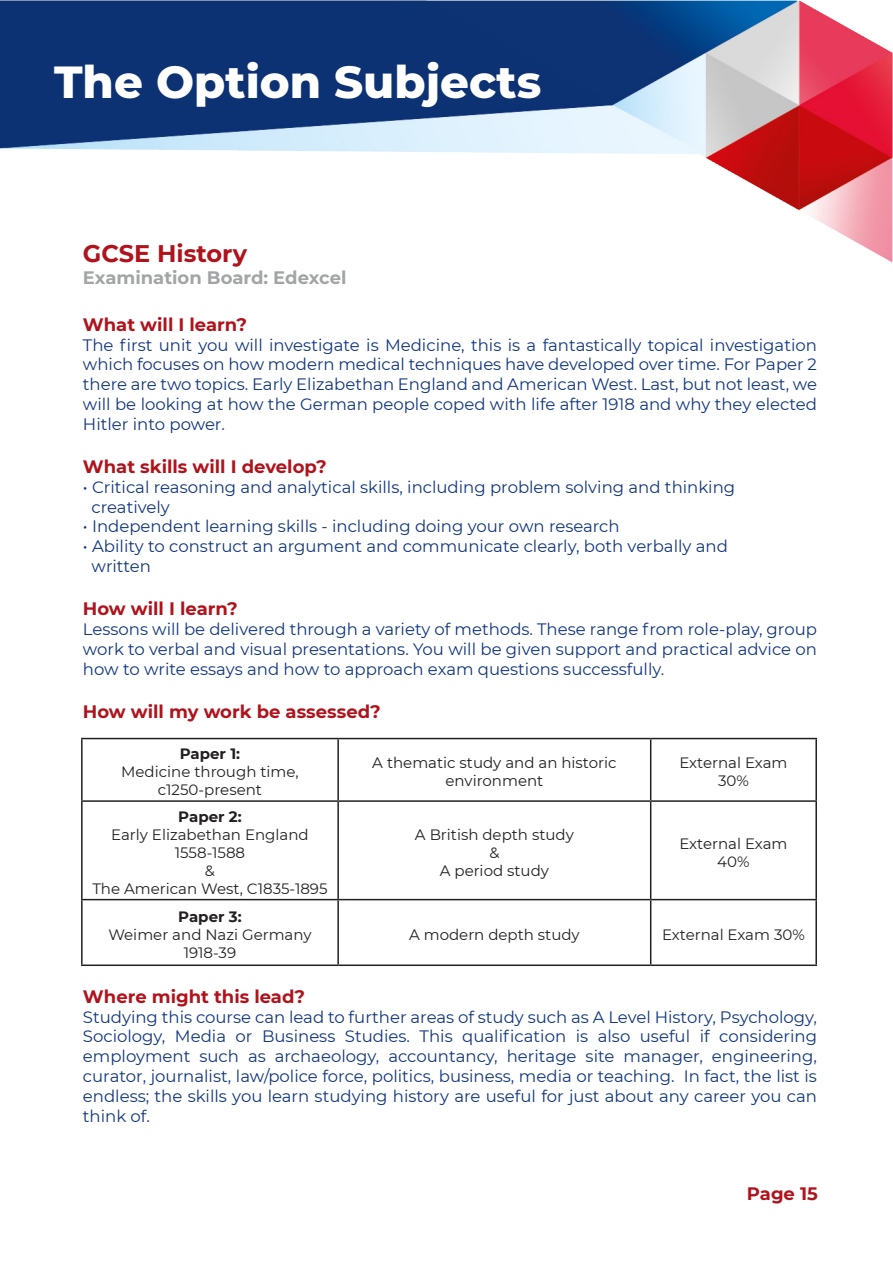
<style>
.page{position:relative;width:893px;height:1263px;background:#fff}
.page>*{position:absolute;margin:0;border:0;box-sizing:border-box;transform-origin:0 0}
.t1{font:800 45px "Montserrat";color:#fff}
.t2{font:700 24px "Montserrat";color:#b0131c}
.t3{font:700 18px "Montserrat";color:#b0131c}
.t4{font:700 18px "Montserrat";color:#a2a4a5}
.t5{font:16.5px/19.8px "Montserrat";color:#11367e;text-align:justify}
.t6{font:15px/18px "Montserrat";color:#231f20;text-align:center}
.t7{font:700 15px "Montserrat";color:#231f20}
</style>
<div class="page">
<img style="left:0;top:0;width:893px;height:263px">
<hr style="left:81px;top:738px;width:257px;height:1px;background:#231f20">
<hr style="left:81px;top:739px;width:2px;height:61px;background:#231f20">
<hr style="left:338px;top:738px;width:313px;height:1px;background:#231f20">
<hr style="left:337px;top:739px;width:2px;height:61px;background:#231f20">
<hr style="left:651px;top:738px;width:166px;height:1px;background:#231f20">
<hr style="left:650px;top:739px;width:1px;height:61px;background:#231f20">
<hr style="left:815px;top:739px;width:2px;height:61px;background:#231f20">
<hr style="left:81px;top:800px;width:257px;height:2px;background:#231f20">
<hr style="left:81px;top:802px;width:2px;height:97px;background:#231f20">
<hr style="left:338px;top:800px;width:313px;height:2px;background:#231f20">
<hr style="left:337px;top:802px;width:2px;height:97px;background:#231f20">
<hr style="left:651px;top:800px;width:166px;height:2px;background:#231f20">
<hr style="left:650px;top:802px;width:1px;height:97px;background:#231f20">
<hr style="left:815px;top:802px;width:2px;height:97px;background:#231f20">
<hr style="left:81px;top:899px;width:257px;height:1px;background:#231f20">
<hr style="left:81px;top:900px;width:2px;height:64px;background:#231f20">
<hr style="left:338px;top:899px;width:313px;height:1px;background:#231f20">
<hr style="left:337px;top:900px;width:2px;height:64px;background:#231f20">
<hr style="left:651px;top:899px;width:166px;height:1px;background:#231f20">
<hr style="left:650px;top:900px;width:1px;height:64px;background:#231f20">
<hr style="left:815px;top:900px;width:2px;height:64px;background:#231f20">
<hr style="left:81px;top:964px;width:257px;height:2px;background:#231f20">
<hr style="left:338px;top:964px;width:313px;height:2px;background:#231f20">
<hr style="left:651px;top:964px;width:166px;height:2px;background:#231f20">
<p class="t1" style="left:54px;top:49px;width:489px">The Option Subjects</p>
<p class="t2" style="left:83px;top:237px;width:166px">GCSE History</p>
<p class="t4" style="left:83px;top:265px;width:265px">Examination Board: Edexcel</p>
<p class="t3" style="left:83px;top:311px;width:166px">What will I learn?</p>
<p class="t5" style="left:83px;top:334px;width:736px">The first unit you will investigate is Medicine, this is a fantastically topical investigation which focuses on how modern medical techniques have developed over time. For Paper 2 there are two topics. Early Elizabethan England and American West. Last, but not least, we will be looking at how the German people coped with life after 1918 and why they elected Hitler into power.</p>
<p class="t3" style="left:83px;top:454px;width:245px">What skills will I develop?</p>
<p class="t5" style="left:92px;top:476px;width:645px;text-indent:-9px">• Critical reasoning and analytical skills, including problem solving and thinking creatively</p>
<p class="t5" style="left:83px;top:516px;width:538px">• Independent learning skills - including doing your own research</p>
<p class="t5" style="left:83px;top:536px;width:646px">• Ability to construct an argument and communicate clearly, both verbally and</p>
<p class="t5" style="left:92px;top:556px;width:61px">written</p>
<p class="t3" style="left:83px;top:596px;width:156px">How will I learn?</p>
<p class="t5" style="left:83px;top:619px;width:736px">Lessons will be delivered through a variety of methods. These range from role-play, group work to verbal and visual presentations. You will be given support and practical advice on how to write essays and how to approach exam questions successfully.</p>
<p class="t3" style="left:83px;top:698px;width:299px">How will my work be assessed?</p>
<p class="t7" style="left:180px;top:743px;width:62px">Paper 1:</p>
<p class="t6" style="left:121px;top:762px;width:179px">Medicine through time,</p>
<p class="t6" style="left:158px;top:780px;width:105px">c1250-present</p>
<p class="t6" style="left:372px;top:753px;width:246px">A thematic study and an historic environment</p>
<p class="t6" style="left:679px;top:753px;width:109px">External Exam</p>
<p class="t6" style="left:718px;top:771px;width:32px">30%</p>
<p class="t7" style="left:178px;top:805px;width:65px">Paper 2:</p>
<p class="t6" style="left:111px;top:825px;width:199px">Early Elizabethan England</p>
<p class="t6" style="left:175px;top:843px;width:72px">1558-1588</p>
<p class="t6" style="left:205px;top:861px;width:12px">&amp;</p>
<p class="t6" style="left:92px;top:879px;width:237px">The American West, C1835-1895</p>
<p class="t7" style="left:178px;top:905px;width:65px">Paper 3:</p>
<p class="t6" style="left:108px;top:925px;width:205px">Weimer and Nazi Germany</p>
<p class="t6" style="left:184px;top:943px;width:54px">1918-39</p>
<p class="t6" style="left:415px;top:825px;width:160px">A British depth study</p>
<p class="t6" style="left:489px;top:843px;width:12px">&amp;</p>
<p class="t6" style="left:440px;top:861px;width:111px">A period study</p>
<p class="t6" style="left:679px;top:834px;width:109px">External Exam</p>
<p class="t6" style="left:717px;top:852px;width:34px">40%</p>
<p class="t6" style="left:409px;top:925px;width:172px">A modern depth study</p>
<p class="t6" style="left:662px;top:925px;width:144px">External Exam 30%</p>
<p class="t3" style="left:83px;top:983px;width:224px">Where might this lead?</p>
<p class="t5" style="left:83px;top:1006px;width:736px">Studying this course can lead to further areas of study such as A Level History, Psychology, Sociology, Media or Business Studies. This qualification is also useful if considering employment such as archaeology, accountancy, heritage site manager, engineering, curator, journalist, law/police force, politics, business, media or teaching. In fact, the list is endless; the skills you learn studying history are useful for just about any career you can think of.</p>
<p class="t3" style="left:747px;top:1181px;width:72px">Page 15</p>
</div>
